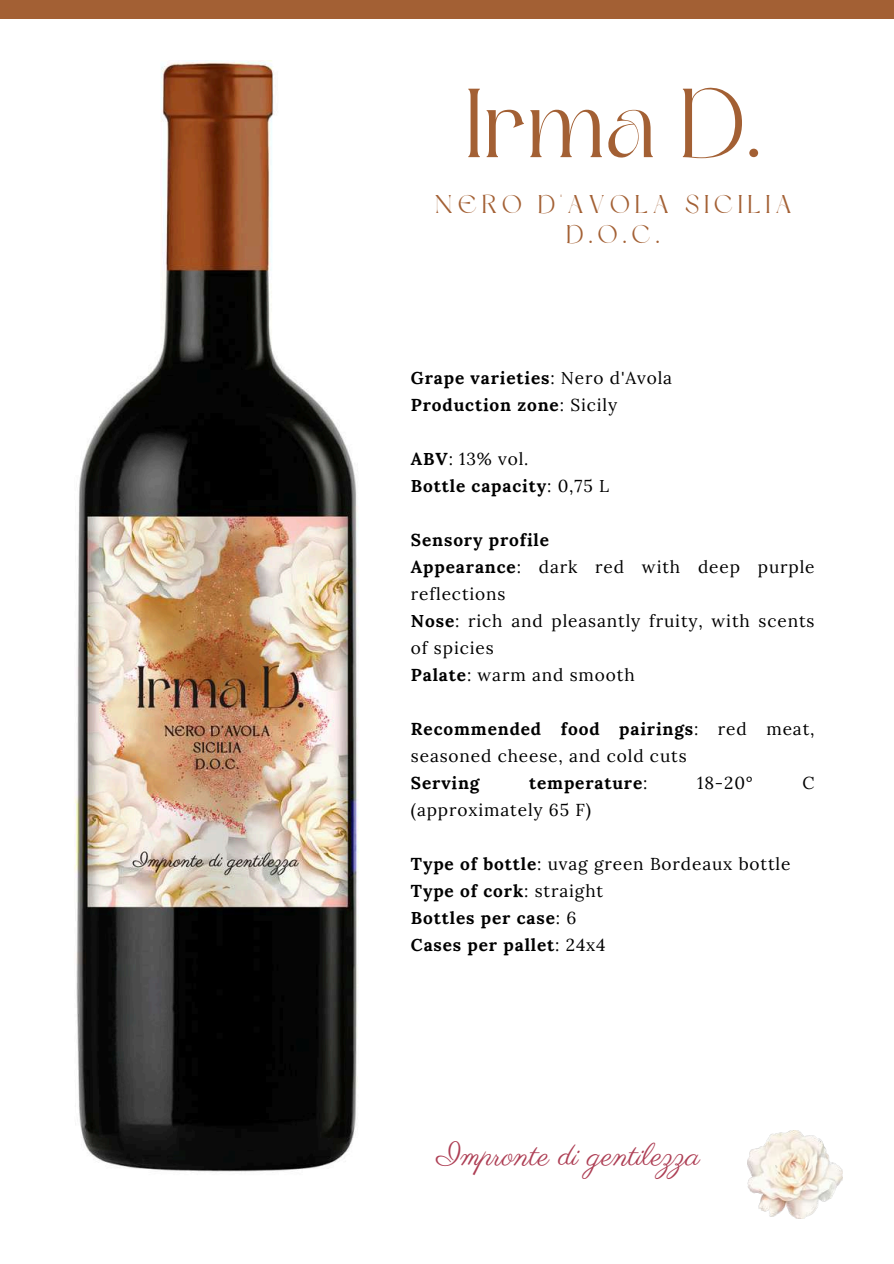
<style>
.page{position:relative;width:894px;height:1264px;background:#fff}
.page>*{position:absolute;margin:0;border:0;box-sizing:border-box;transform-origin:0 0}
.t1{font:97.5px "Dream Avenue";color:#a36034}
.t2{font:31.5px "Parisienne";color:#ad3e54}
.t3{font:25.5px/30.3px "Dream Avenue";letter-spacing:.205em;color:#a36034;text-align:center}
.t4{font:17.25px/27px "Lora";letter-spacing:.05em;color:#000}
.t5{font:700 17.25px/27px "Lora";letter-spacing:.05em;color:#000}
.s1{font-weight:400}
.s2{font-weight:700}
</style>
<div class="page">
<div style="left:0;top:0;width:893px;height:19px;background:#a36034"></div>
<img style="left:74px;top:60px;width:285px;height:1112px">
<img style="left:747px;top:1130px;width:95px;height:88px">
<h1 class="t1" style="left:465px;top:84px;width:297px">Irma D.</h1>
<h3 class="t3" style="left:435px;top:191px;width:358px">NERO D'AVOLA SICILIA<br>D.O.C.</h3>
<p class="t5" style="left:411px;top:364px;width:263px">Grape varieties<span class="s1">: Nero d'Avola<br></span>Production zone<span class="s1">: Sicily</span></p>
<p class="t5" style="left:411px;top:445px;width:199px">ABV<span class="s1">: 13% vol.<br></span>Bottle capacity<span class="s1">: 0,75 L</span></p>
<p class="t4" style="left:411px;top:526px;width:405px"><span class="s2">Sensory profile<br>Appearance</span>: dark red with deep purple reflections<br><span class="s2">Nose</span>: rich and pleasantly fruity, with scents of spicies<br><span class="s2">Palate</span>: warm and smooth</p>
<p class="t4" style="left:411px;top:715px;width:405px"><span class="s2">Recommended food pairings</span>: red meat, seasoned cheese, and cold cuts</p>
<p class="t5" style="left:411px;top:769px;width:70px">Serving</p>
<p class="t5" style="left:529px;top:769px;width:120px">temperature<span class="s1">:</span></p>
<p class="t4" style="left:697px;top:769px;width:57px">18-20°</p>
<p class="t4" style="left:802px;top:769px;width:14px">C</p>
<p class="t4" style="left:411px;top:796px;width:181px">(approximately 65 F)</p>
<p class="t5" style="left:411px;top:850px;width:381px">Type of bottle<span class="s1">: uvag green Bordeaux bottle<br></span>Type of cork<span class="s1">: straight<br></span>Bottles per case<span class="s1">: 6<br></span>Cases per pallet<span class="s1">: 24x4</span></p>
<h2 class="t2" style="left:436px;top:1135px;width:265px">Impronte di gentilezza</h2>
</div>
